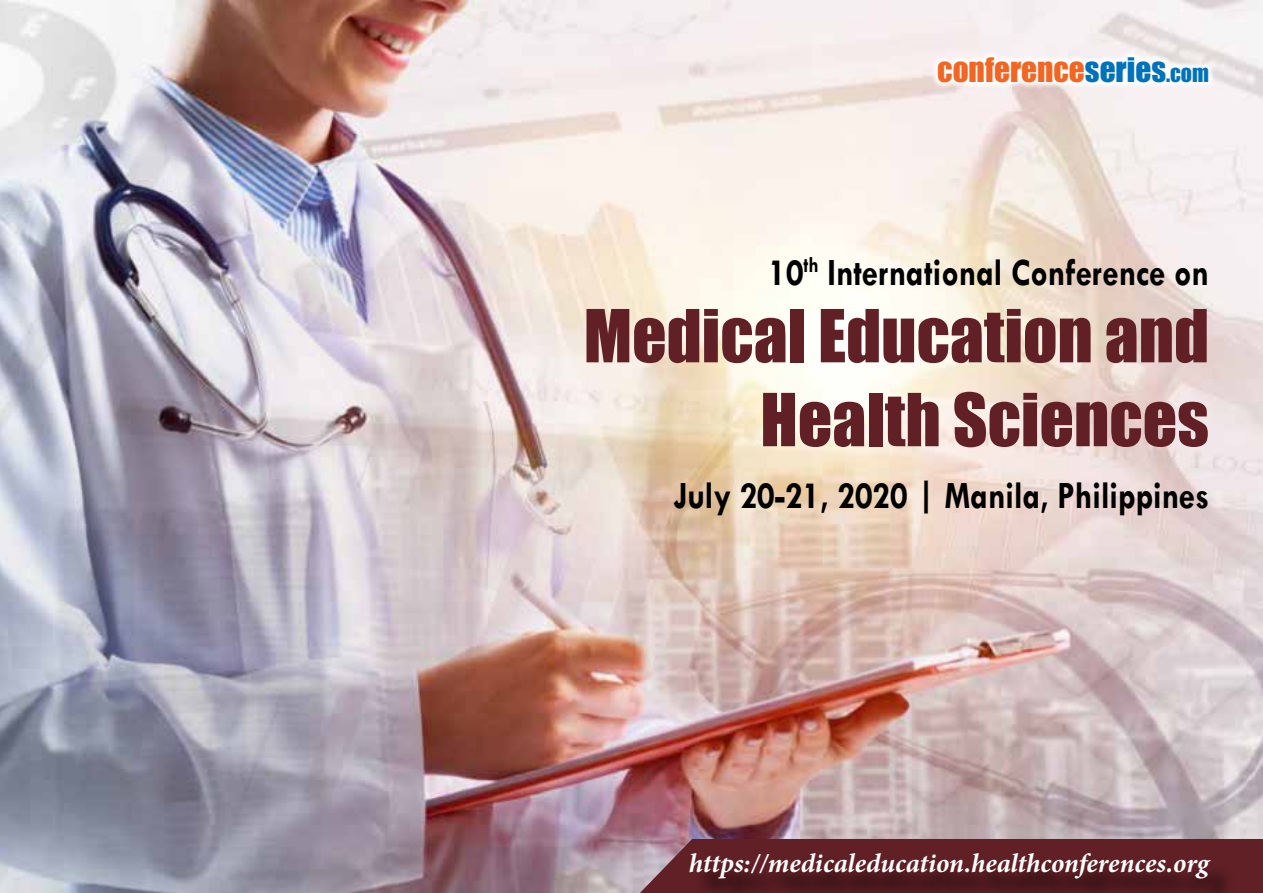
<style>
.page{position:relative;width:1263px;height:893px;background:#fff}
.page>*{position:absolute;margin:0;border:0;box-sizing:border-box;transform-origin:0 0}
.t1{font:67.5px/83.8px "Impact";color:#612026;text-align:right}
.t2{font:700 39px "Tw Cen";color:#000;scale:.85 1}
.t3{font:31.2px "Impact";color:#f26522}
.t4{font:italic 700 27px "Minion Pro";letter-spacing:-.005em;color:#fff}
.s1{color:#0072bc}
.s2{font-size:21.9px;color:#0072bc}
</style>
<div class="page">
<img style="left:0;top:0;width:1263px;height:893px">
<svg style="left:930px;top:50px;width:286px;height:40px"></svg>
<svg style="left:640px;top:839px;width:623px;height:54px;background:#692d33"></svg>
<div style="left:694px;top:857px;width:543px;height:36px;background:#000;opacity:.75"></div>
<p class="t3" style="left:937px;top:46px;width:273px">conference<span class="s1">series</span><span class="s2">.com</span></p>
<p class="t2" style="left:768px;top:249px;width:520px">10<sup>th</sup> International Conference on</p>
<h1 class="t1" style="left:584px;top:292px;width:627px">Medical Education and<br>Health Sciences</h1>
<p class="t2" style="left:673px;top:472px;width:632px">July 20-21, 2020 | Manila, Philippines</p>
<p class="t4" style="left:689px;top:844px;width:521px">https://medicaleducation.healthconferences.org</p>
</div>
